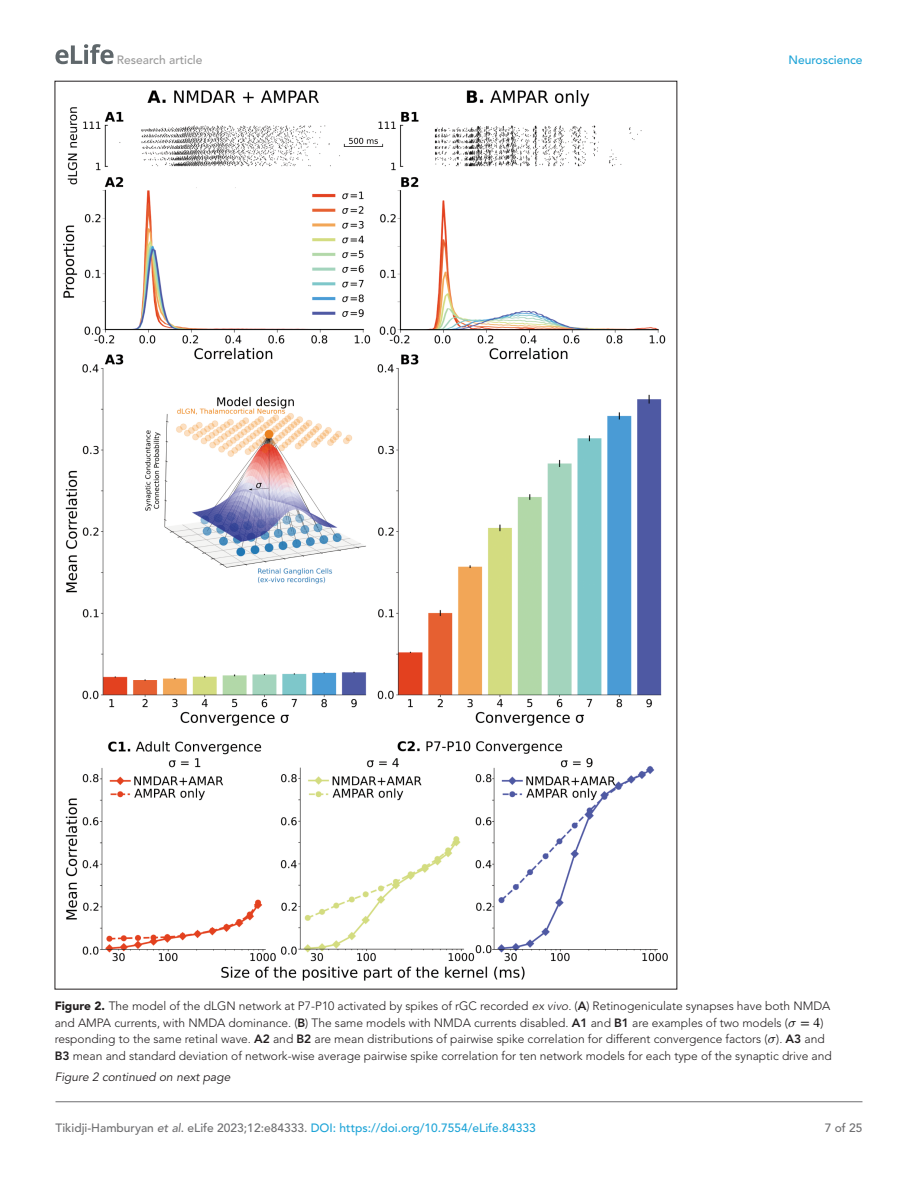
<style>
.page{position:relative;width:918px;height:1188px;background:#fff}
.page>*{position:absolute;margin:0;border:0;box-sizing:border-box;transform-origin:0 0}
.t1{font:300 12px/16.5px "Avenir LT Std";color:#231f20}
.t2{font:500 12px "Avenir LT Std";color:#1ea4d7}
.t3{font:italic 12px "Avenir LT Std";color:#231f20}
.t4{font:500 12px "Avenir LT Std";color:#9a9a9a}
.t5{font:500 12px "Avenir LT Std";color:#6e6e70}
.s1{font-weight:900}
.s2{font-style:italic}
.s3{font-weight:800}
.s4{font-family:"CMMI9";font-weight:400;font-size:13.5px;color:#000}
.s5{font-family:"STIX General";font-weight:400;font-size:13.5px;color:#000}
.s6{color:#6e6e70}
.s7{font-style:italic;color:#6e6e70}
</style>
<div class="page">
<svg style="left:55px;top:44px;width:59px;height:20px"></svg>
<hr style="left:56px;top:1101px;width:806px;height:1px;background:#6e6e70">
<img style="left:64px;top:90px;width:604px;height:890px">
<p class="t4" style="left:117px;top:53px;width:87px">Research article</p>
<p class="t2" style="left:788px;top:53px;width:76px">Neuroscience</p>
<p class="t1" style="left:55px;top:998px;width:779px"><span class="s1">Figure 2.</span> The model of the dLGN network at P7-P10 activated by spikes of rGC recorded <span class="s2">ex vivo</span>. (<span class="s3">A</span>) Retinogeniculate synapses have both NMDA and AMPA currents, with NMDA dominance. (<span class="s3">B</span>) The same models with NMDA currents disabled. <span class="s3">A1</span> and <span class="s3">B1</span> are examples of two models (<span class="s4">σ</span> <span class="s5">= 4</span>) responding to the same retinal wave. <span class="s3">A2</span> and <span class="s3">B2</span> are mean distributions of pairwise spike correlation for different convergence factors (<span class="s4">σ</span>). <span class="s3">A3</span> and <span class="s3">B3</span> mean and standard deviation of network-wise average pairwise spike correlation for ten network models for each type of the synaptic drive and</p>
<p class="t3" style="left:55px;top:1070px;width:177px">Figure 2 continued on next page</p>
<p class="t2" style="left:56px;top:1121px;width:482px"><span class="s6">Tikidji-Hamburyan</span> <span class="s7">et al</span><span class="s6">. eLife 2023;12:e84333.</span> DOI: https://doi.org/10.7554/eLife.84333</p>
<p class="t5" style="left:825px;top:1121px;width:39px">7 of 25</p>
</div>
